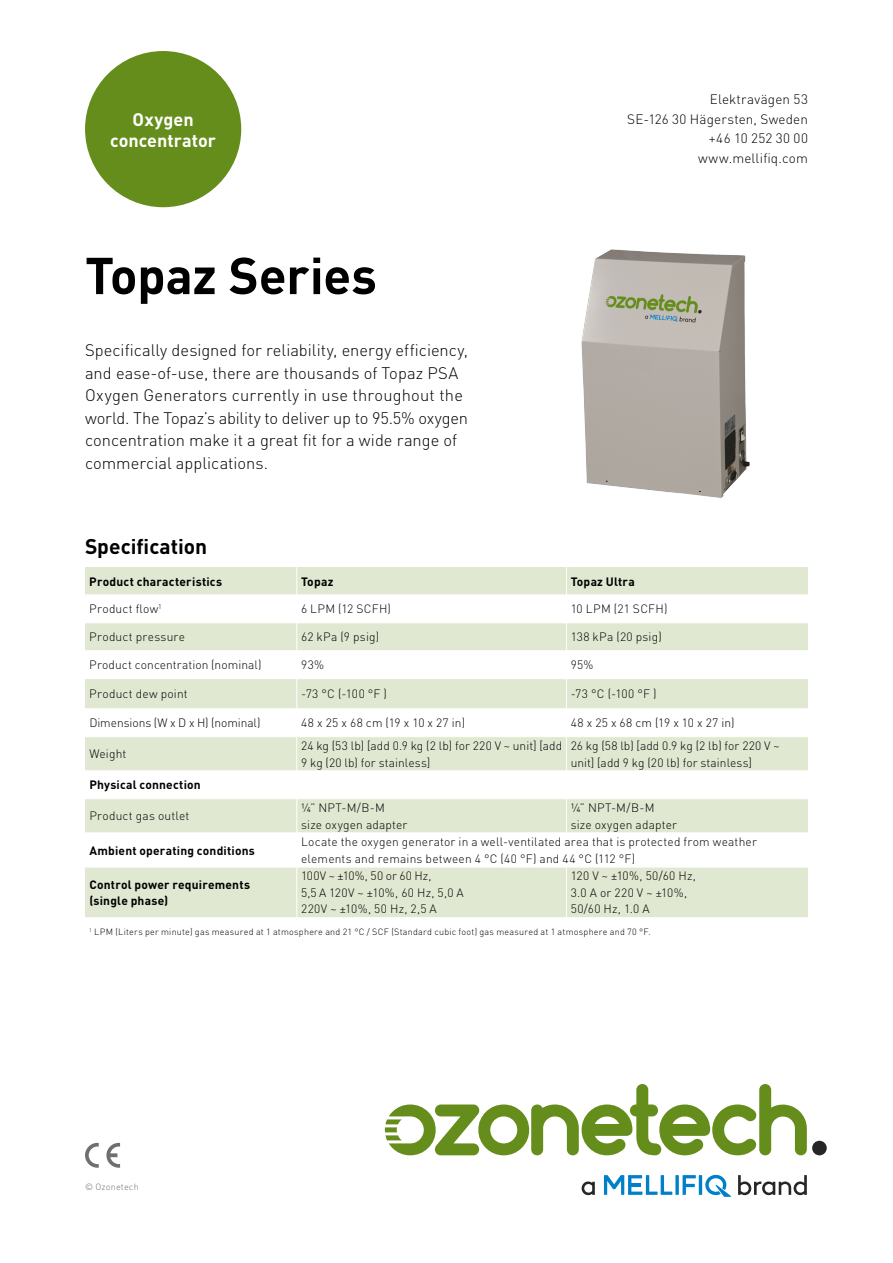
<style>
.page{position:relative;width:893px;height:1263px;background:#fff}
.page>*{position:absolute;margin:0;border:0;box-sizing:border-box;transform-origin:0 0}
.t1{font:700 51px "DINOT";letter-spacing:-.01em;color:#000}
.t2{font:700 21px "DINOT";color:#000}
.t3{font:700 18px/21px "DINOT";color:#fff;text-align:center}
.t4{font:300 16.5px/22.5px "DINOT";color:#000}
.t5{font:300 13.5px/19.5px "DINOT";letter-spacing:.015em;color:#000;text-align:right}
.t6{font:300 12px/16.5px "DINOT";letter-spacing:.015em;color:#000}
.t7{font:700 12px/16.5px "DINOT";letter-spacing:.015em;color:#000}
.t8{font:300 12px/16.5px "DINOT";letter-spacing:.035em;color:#000}
.t9{font:300 12px "DINOT";letter-spacing:-.005em;color:#000}
.t10{font:300 9px "DINOT";letter-spacing:.03em;color:#000}
.t11{font:300 9px "DINOT";letter-spacing:.025em;color:#706f6f}
</style>
<div class="page">
<div style="left:85px;top:51px;width:156px;height:156px;background:#658d1b;border-radius:50%"></div>
<div style="left:812px;top:1141px;width:15px;height:14px;background:#262626;border-radius:50%"></div>
<svg style="left:385px;top:1084px;width:422px;height:71px"></svg>
<svg style="left:582px;top:1181px;width:13px;height:14px"></svg>
<svg style="left:738px;top:1175px;width:69px;height:20px"></svg>
<svg style="left:604px;top:1175px;width:127px;height:22px"></svg>
<svg style="left:85px;top:1143px;width:14px;height:25px"></svg>
<svg style="left:106px;top:1143px;width:14px;height:25px"></svg>
<div style="left:85px;top:567px;width:723px;height:28px;background:#e0e8d1"></div>
<svg style="left:85px;top:623px;width:723px;height:210px;fill:#e0e8d1"></svg>
<div style="left:85px;top:868px;width:723px;height:49px;background:#e0e8d1"></div>
<hr style="left:85px;top:650px;width:212px;height:1px;background:#fff">
<hr style="left:297px;top:650px;width:269px;height:1px;background:#fff">
<hr style="left:566px;top:650px;width:242px;height:1px;background:#fff">
<hr style="left:85px;top:678px;width:212px;height:1px;background:#fff">
<hr style="left:297px;top:678px;width:269px;height:1px;background:#fff">
<hr style="left:566px;top:678px;width:242px;height:1px;background:#fff">
<hr style="left:85px;top:708px;width:212px;height:1px;background:#fff">
<hr style="left:297px;top:708px;width:269px;height:1px;background:#fff">
<svg style="left:297px;top:567px;width:1px;height:169px"></svg>
<hr style="left:566px;top:708px;width:242px;height:1px;background:#fff">
<svg style="left:566px;top:567px;width:1px;height:169px"></svg>
<hr style="left:85px;top:736px;width:212px;height:1px;background:#fff">
<hr style="left:297px;top:736px;width:269px;height:1px;background:#fff">
<hr style="left:297px;top:737px;width:1px;height:34px;background:#fff">
<hr style="left:566px;top:736px;width:242px;height:1px;background:#fff">
<hr style="left:566px;top:737px;width:1px;height:34px;background:#fff">
<hr style="left:85px;top:770px;width:212px;height:1px;background:#fff">
<hr style="left:297px;top:770px;width:269px;height:1px;background:#fff">
<svg style="left:297px;top:771px;width:1px;height:27px"></svg>
<hr style="left:566px;top:770px;width:242px;height:1px;background:#fff">
<svg style="left:566px;top:771px;width:1px;height:27px"></svg>
<hr style="left:85px;top:798px;width:212px;height:1px;background:#fff">
<hr style="left:297px;top:798px;width:269px;height:1px;background:#fff">
<hr style="left:297px;top:799px;width:1px;height:34px;background:#fff">
<hr style="left:566px;top:798px;width:242px;height:1px;background:#fff">
<hr style="left:566px;top:799px;width:1px;height:34px;background:#fff">
<hr style="left:297px;top:867px;width:1px;height:50px;background:#fff">
<hr style="left:566px;top:867px;width:1px;height:50px;background:#fff">
<img style="left:581px;top:249px;width:169px;height:249px">
<h3 class="t3" style="left:110px;top:108px;width:107px">Oxygen concentrator</h3>
<h1 class="t1" style="left:85px;top:242px;width:293px">Topaz Series</h1>
<p class="t4" style="left:85px;top:339px;width:385px">Specifically designed for reliability, energy efficiency, and ease-of-use, there are thousands of Topaz PSA Oxygen Generators currently in use throughout the world. The Topaz’s ability to deliver up to 95.5% oxygen concentration make it a great fit for a wide range of commercial applications.</p>
<p class="t5" style="left:627px;top:90px;width:182px">Elektravägen 53<br>SE-126 30 Hägersten, Sweden +46 10 252 30 00 www.mellifiq.com</p>
<h2 class="t2" style="left:85px;top:533px;width:124px">Specification</h2>
<p class="t7" style="left:89px;top:573px;width:134px">Product characteristics</p>
<p class="t7" style="left:301px;top:573px;width:34px">Topaz</p>
<p class="t7" style="left:571px;top:573px;width:66px">Topaz Ultra</p>
<p class="t6" style="left:89px;top:601px;width:74px">Product flow<sup>1</sup></p>
<p class="t6" style="left:301px;top:601px;width:91px">6 LPM (12 SCFH)</p>
<p class="t6" style="left:571px;top:601px;width:98px">10 LPM (21 SCFH)</p>
<p class="t6" style="left:89px;top:629px;width:97px">Product pressure</p>
<p class="t6" style="left:301px;top:629px;width:80px">62 kPa (9 psig)</p>
<p class="t6" style="left:571px;top:629px;width:93px">138 kPa (20 psig)</p>
<p class="t6" style="left:89px;top:656px;width:174px">Product concentration (nominal)</p>
<p class="t6" style="left:301px;top:656px;width:25px">93%</p>
<p class="t6" style="left:571px;top:656px;width:24px">95%</p>
<p class="t6" style="left:89px;top:685px;width:100px">Product dew point</p>
<p class="t6" style="left:301px;top:685px;width:87px">-73 °C (-100 °F )</p>
<p class="t6" style="left:571px;top:685px;width:87px">-73 °C (-100 °F )</p>
<p class="t9" style="left:89px;top:715px;width:173px">Dimensions (W x D x H) (nominal)</p>
<p class="t6" style="left:301px;top:714px;width:165px">48 x 25 x 68 cm (19 x 10 x 27 in)</p>
<p class="t6" style="left:571px;top:714px;width:165px">48 x 25 x 68 cm (19 x 10 x 27 in)</p>
<p class="t6" style="left:89px;top:746px;width:39px">Weight</p>
<p class="t6" style="left:301px;top:737px;width:263px">24 kg (53 lb) [add 0.9 kg (2 lb) for 220 V ~ unit] [add<br>9 kg (20 lb) for stainless]</p>
<p class="t6" style="left:571px;top:737px;width:210px">26 kg (58 lb) [add 0.9 kg (2 lb) for 220 V ~ unit] [add 9 kg (20 lb) for stainless]</p>
<p class="t7" style="left:89px;top:776px;width:113px">Physical connection</p>
<p class="t6" style="left:89px;top:808px;width:102px">Product gas outlet</p>
<p class="t6" style="left:301px;top:799px;width:108px">¼” NPT-M/B-M size oxygen adapter</p>
<p class="t6" style="left:571px;top:799px;width:108px">¼” NPT-M/B-M size oxygen adapter</p>
<p class="t7" style="left:89px;top:842px;width:167px">Ambient operating conditions</p>
<p class="t6" style="left:301px;top:834px;width:457px">Locate the oxygen generator in a well-ventilated area that is protected from weather elements and remains between 4 °C (40 °F) and 44 °C (112 °F)</p>
<p class="t7" style="left:89px;top:876px;width:162px">Control power requirements (single phase)</p>
<p class="t6" style="left:301px;top:868px;width:164px">100V ~ ±10%, 50 or 60 Hz,<br>5,5 A 120V ~ ±10%, 60 Hz, 5,0 A<br>220V ~ ±10%, 50 Hz, 2,5 A</p>
<p class="t8" style="left:571px;top:868px;width:127px">120 V ~ ±10%, 50/60 Hz,<br>3.0 A or 220 V ~ ±10%,<br>50/60 Hz, 1.0 A</p>
<p class="t10" style="left:89px;top:926px;width:563px"><sup>1</sup> LPM (Liters per minute) gas measured at 1 atmosphere and 21 °C / SCF (Standard cubic foot) gas measured at 1 atmosphere and 70 °F.</p>
<p class="t11" style="left:85px;top:1181px;width:55px">© Ozonetech</p>
</div>
